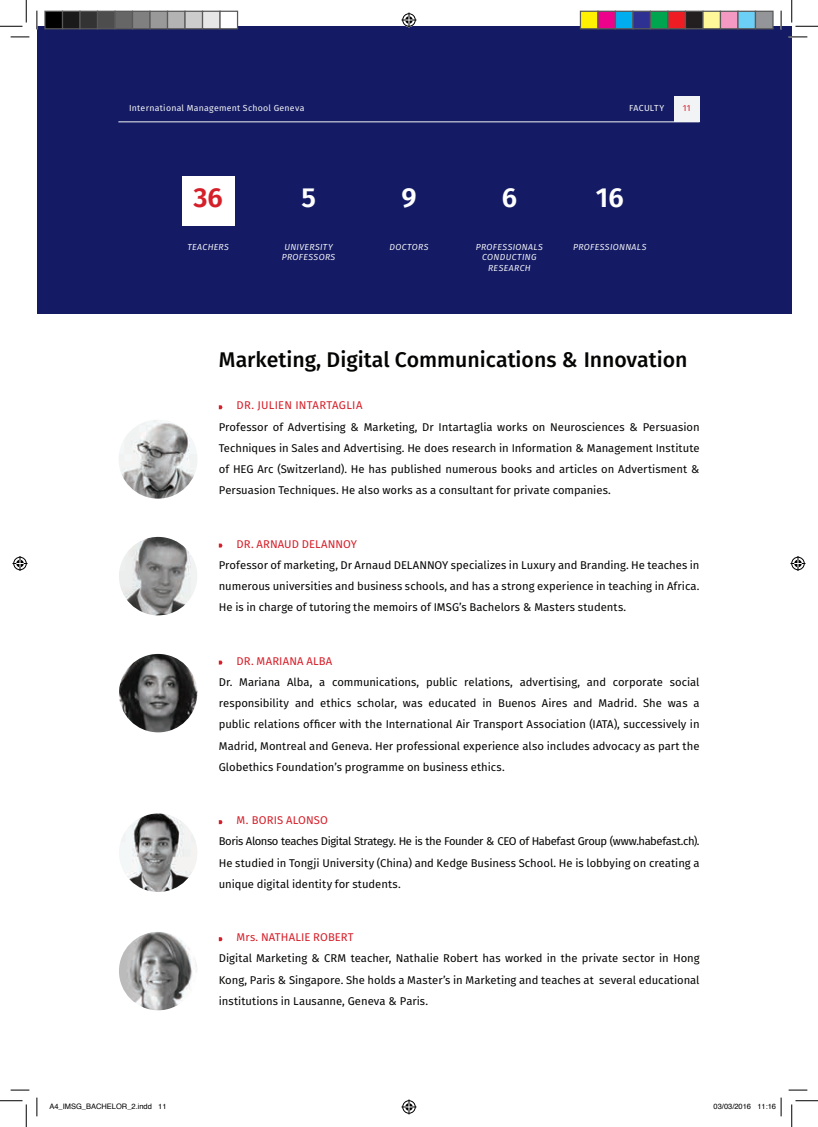
<style>
.page{position:relative;width:818px;height:1127px;background:#fff}
.page>*{position:absolute;margin:0;border:0;box-sizing:border-box;transform-origin:0 0}
.t1{font:600 27.5px "Fira Sans";color:#fff}
.t2{font:600 27.5px "Fira Sans";color:#d5202a}
.t3{font:500 21.25px "Fira Sans";color:#040503}
.t4{font:11.25px/21.2px "Fira Sans";letter-spacing:-.005em;color:#040503;text-align:justify}
.t5{font:11.25px "Fira Sans";letter-spacing:.015em;color:#d5202a}
.t6{font:italic 8.75px/10.6px "Fira Sans";letter-spacing:.035em;color:#fff}
.t7{font:8.75px "Fira Sans";letter-spacing:.025em;color:#f2f3f5}
.t8{font:8.75px "Fira Sans";color:#d5202a}
.t9{font:7.5px "Helvetica";color:#000}
</style>
<div class="page">
<div style="left:37px;top:26px;width:755px;height:287px;background:#141b64"></div>
<img style="left:119px;top:419px;width:79px;height:79px;border-radius:39px">
<img style="left:119px;top:536px;width:78px;height:79px;border-radius:39px">
<img style="left:119px;top:653px;width:78px;height:79px;border-radius:39px">
<img style="left:119px;top:813px;width:78px;height:78px;border-radius:39px">
<img style="left:119px;top:931px;width:78px;height:79px;border-radius:39px">
<div style="left:182px;top:176px;width:53px;height:49px;background:#fff"></div>
<svg style="left:219px;top:405px;width:3px;height:4px"></svg>
<svg style="left:219px;top:820px;width:3px;height:4px"></svg>
<svg style="left:219px;top:543px;width:3px;height:4px"></svg>
<svg style="left:219px;top:660px;width:3px;height:4px"></svg>
<div style="left:674px;top:96px;width:26px;height:26px;background:#f2f3f5"></div>
<hr style="left:118px;top:122px;width:581px;height:1px;background:#f2f3f5">
<svg style="left:11px;top:36px;width:18px;height:2px"></svg>
<svg style="left:788px;top:36px;width:19px;height:2px"></svg>
<svg style="left:11px;top:1089px;width:18px;height:1px"></svg>
<svg style="left:788px;top:1089px;width:19px;height:1px"></svg>
<svg style="left:36px;top:11px;width:2px;height:18px"></svg>
<svg style="left:36px;top:1097px;width:2px;height:18px"></svg>
<svg style="left:780px;top:11px;width:2px;height:18px"></svg>
<svg style="left:0;top:0;width:27px;height:27px"></svg>
<svg style="left:0;top:1100px;width:27px;height:26px"></svg>
<svg style="left:791px;top:0;width:27px;height:27px"></svg>
<svg style="left:791px;top:1100px;width:27px;height:26px"></svg>
<svg style="left:401px;top:13px;width:15px;height:15px"></svg>
<svg style="left:401px;top:1099px;width:15px;height:15px"></svg>
<svg style="left:13px;top:556px;width:15px;height:15px"></svg>
<svg style="left:790px;top:556px;width:15px;height:15px"></svg>
<div style="left:45px;top:11px;width:18px;height:18px;background:#000"></div>
<div style="left:44px;top:11px;width:19px;height:18px;border:1px solid #595959"></div>
<div style="left:63px;top:11px;width:17px;height:18px;background:#1a1a1a"></div>
<div style="left:62px;top:11px;width:19px;height:18px;border:1px solid #595959"></div>
<div style="left:80px;top:11px;width:18px;height:18px;background:#333"></div>
<div style="left:79px;top:11px;width:19px;height:18px;border:1px solid #595959"></div>
<div style="left:98px;top:11px;width:17px;height:18px;background:#4d4d4d"></div>
<div style="left:97px;top:11px;width:19px;height:18px;border:1px solid #595959"></div>
<div style="left:115px;top:11px;width:18px;height:18px;background:#666"></div>
<div style="left:114px;top:11px;width:19px;height:18px;border:1px solid #595959"></div>
<div style="left:133px;top:11px;width:17px;height:18px;background:#808080"></div>
<div style="left:132px;top:11px;width:19px;height:18px;border:1px solid #595959"></div>
<div style="left:150px;top:11px;width:18px;height:18px;background:#999"></div>
<div style="left:149px;top:11px;width:19px;height:18px;border:1px solid #595959"></div>
<div style="left:168px;top:11px;width:17px;height:18px;background:#b3b3b3"></div>
<div style="left:167px;top:11px;width:19px;height:18px;border:1px solid #595959"></div>
<div style="left:185px;top:11px;width:18px;height:18px;background:#ccc"></div>
<div style="left:184px;top:11px;width:19px;height:18px;border:1px solid #595959"></div>
<div style="left:203px;top:11px;width:17px;height:18px;background:#e6e6e6"></div>
<div style="left:202px;top:11px;width:19px;height:18px;border:1px solid #595959"></div>
<div style="left:220px;top:11px;width:18px;height:18px;background:#fff"></div>
<div style="left:219px;top:11px;width:19px;height:18px;border:1px solid #595959"></div>
<div style="left:580px;top:11px;width:18px;height:18px;background:#fff101"></div>
<div style="left:580px;top:11px;width:18px;height:18px;border:1px solid #595959"></div>
<div style="left:598px;top:11px;width:17px;height:18px;background:#ed028c"></div>
<div style="left:597px;top:11px;width:19px;height:18px;border:1px solid #595959"></div>
<div style="left:615px;top:11px;width:18px;height:18px;background:#00aeef"></div>
<div style="left:615px;top:11px;width:18px;height:18px;border:1px solid #595959"></div>
<div style="left:633px;top:11px;width:17px;height:18px;background:#2e3092"></div>
<div style="left:632px;top:11px;width:19px;height:18px;border:1px solid #595959"></div>
<div style="left:650px;top:11px;width:18px;height:18px;background:#00a54f"></div>
<div style="left:650px;top:11px;width:18px;height:18px;border:1px solid #595959"></div>
<div style="left:668px;top:11px;width:17px;height:18px;background:#ee1d23"></div>
<div style="left:667px;top:11px;width:19px;height:18px;border:1px solid #595959"></div>
<div style="left:685px;top:11px;width:18px;height:18px;background:#231f20"></div>
<div style="left:685px;top:11px;width:18px;height:18px;border:1px solid #595959"></div>
<div style="left:703px;top:11px;width:17px;height:18px;background:#fff79a"></div>
<div style="left:702px;top:11px;width:19px;height:18px;border:1px solid #595959"></div>
<div style="left:720px;top:11px;width:18px;height:18px;background:#f499c2"></div>
<div style="left:720px;top:11px;width:18px;height:18px;border:1px solid #595959"></div>
<div style="left:738px;top:11px;width:17px;height:18px;background:#6bcff6"></div>
<div style="left:737px;top:11px;width:19px;height:18px;border:1px solid #595959"></div>
<div style="left:755px;top:11px;width:18px;height:18px;background:#939598"></div>
<div style="left:755px;top:11px;width:18px;height:18px;border:1px solid #595959"></div>
<svg style="left:780px;top:1097px;width:2px;height:18px"></svg>
<p class="t7" style="left:129px;top:102px;width:177px">International Management School Geneva</p>
<p class="t7" style="left:629px;top:102px;width:36px">FACULTY</p>
<p class="t8" style="left:683px;top:102px;width:9px">11</p>
<h1 class="t2" style="left:193px;top:175px;width:31px">36</h1>
<h1 class="t1" style="left:301px;top:175px;width:16px">5</h1>
<h1 class="t1" style="left:401px;top:175px;width:17px">9</h1>
<h1 class="t1" style="left:502px;top:175px;width:17px">6</h1>
<h1 class="t1" style="left:596px;top:175px;width:29px">16</h1>
<p class="t6" style="left:187px;top:241px;width:43px">TEACHERS</p>
<p class="t6" style="left:282px;top:241px;width:55px">UNIVERSITY<br>PROFESSORS</p>
<p class="t6" style="left:389px;top:241px;width:41px">DOCTORS</p>
<p class="t6" style="left:573px;top:241px;width:75px">PROFESSIONNALS</p>
<p class="t6" style="left:476px;top:241px;width:69px;text-align:center">PROFESSIONALS<br>CONDUCTING<br>RESEARCH</p>
<h2 class="t3" style="left:219px;top:342px;width:470px">Marketing, Digital Communications &amp; Innovation</h2>
<p class="t5" style="left:237px;top:397px;width:127px">DR. JULIEN INTARTAGLIA</p>
<p class="t4" style="left:219px;top:415px;width:482px">Professor of Advertising &amp; Marketing, Dr Intartaglia works on Neurosciences &amp; Persuasion Techniques in Sales and Advertising. He does research in Information &amp; Management Institute of HEG Arc (Switzerland). He has published numerous books and articles on Advertisment &amp; Persuasion Techniques. He also works as a consultant for private companies.</p>
<p class="t5" style="left:237px;top:535px;width:122px">DR. ARNAUD DELANNOY</p>
<p class="t4" style="left:219px;top:554px;width:482px">Professor of marketing, Dr Arnaud DELANNOY specializes in Luxury and Branding. He teaches in numerous universities and business schools, and has a strong experience in teaching in Africa.<br>He is in charge of tutoring the memoirs of IMSG’s Bachelors &amp; Masters students.</p>
<p class="t5" style="left:237px;top:652px;width:97px">DR. MARIANA ALBA</p>
<p class="t4" style="left:219px;top:670px;width:482px">Dr. Mariana Alba, a communications, public relations, advertising, and corporate social responsibility and ethics scholar, was educated in Buenos Aires and Madrid. She was a public relations officer with the International Air Transport Association (IATA), successively in Madrid, Montreal and Geneva. Her professional experience also includes advocacy as part the Globethics Foundation’s programme on business ethics.</p>
<p class="t5" style="left:237px;top:811px;width:93px">M. BORIS ALONSO</p>
<p class="t4" style="left:219px;top:830px;width:482px">Boris Alonso teaches Digital Strategy. He is the Founder &amp; CEO of Habefast Group (www.habefast.ch).<br>He studied in Tongji University (China) and Kedge Business School. He is lobbying on creating a unique digital identity for students.</p>
<p class="t5" style="left:237px;top:928px;width:119px">Mrs. NATHALIE ROBERT</p>
<p class="t4" style="left:219px;top:947px;width:482px">Digital Marketing &amp; CRM teacher, Nathalie Robert has worked in the private sector in Hong Kong, Paris &amp; Singapore. She holds a Master’s in Marketing and teaches at several educational institutions in Lausanne, Geneva &amp; Paris.</p>
<p class="t9" style="left:49px;top:1100px;width:119px">A4_IMSG_BACHELOR_2.indd 11</p>
<p class="t9" style="left:713px;top:1100px;width:64px">03/03/2016 11:16</p>
</div>
